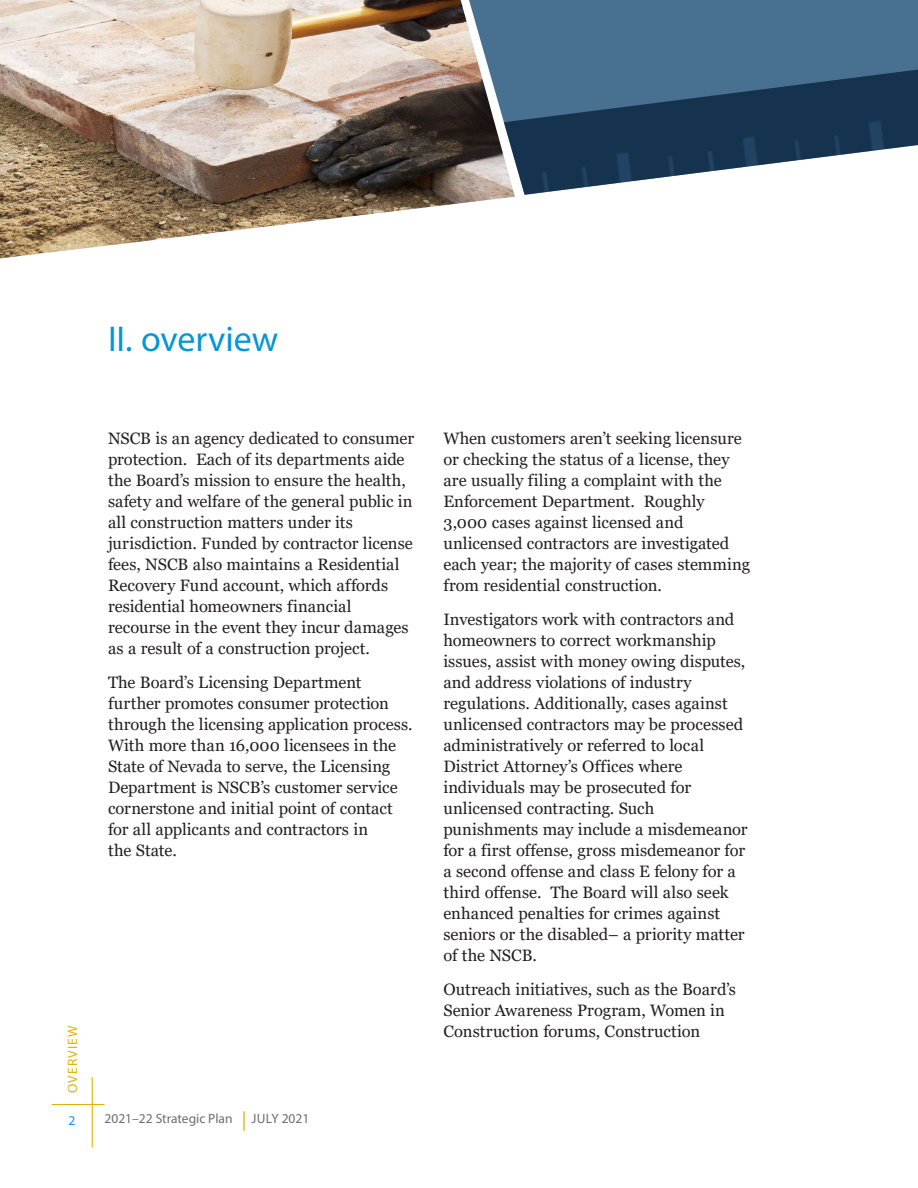
<style>
.page{position:relative;width:918px;height:1188px;background:#fff}
.page>*{position:absolute;margin:0;border:0;box-sizing:border-box;transform-origin:0 0}
.main_header{font:36px "Myriad Pro";color:#0696d7}
.body_text{font:16.5px/21px "Georgia";color:#231f20}
.t1{font:13.5px "Myriad Pro";color:#6c6d70}
.goal{font:13.5px "Myriad Pro";letter-spacing:.09em;color:#deb308}
.t2{font:13.5px "Myriad Pro";color:#0696d7}
.s1{font-size:19.5px;color:#deb308}
</style>
<div class="page">
<hr style="left:52px;top:1104px;width:53px;height:1px;background:#deb308">
<hr style="left:92px;top:1077px;width:1px;height:71px;background:#deb308">
<img style="left:0;top:0;width:515px;height:258px">
<svg style="left:469px;top:0;width:449px;height:195px;background:#51738e"></svg>
<img style="left:503px;top:68px;width:415px;height:127px">
<p class="main_header" style="left:108px;top:317px;width:172px">II. overview</p>
<p class="body_text" style="left:108px;top:429px;width:308px">NSCB is an agency dedicated to consumer protection. Each of its departments aide the Board’s mission to ensure the health, safety and welfare of the general public in all construction matters under its jurisdiction. Funded by contractor license fees, NSCB also maintains a Residential Recovery Fund account, which affords residential homeowners financial recourse in the event they incur damages as a result of a construction project.</p>
<p class="body_text" style="left:108px;top:673px;width:306px">The Board’s Licensing Department further promotes consumer protection through the licensing application process.<br>With more than 16,000 licensees in the State of Nevada to serve, the Licensing Department is NSCB’s customer service cornerstone and initial point of contact for all applicants and contractors in<br>the State.</p>
<p class="goal" style="left:64px;top:1093px;width:70px;rotate:-90deg">OVERVIEW</p>
<p class="t2" style="left:69px;top:1112px;width:8px">2</p>
<p class="t1" style="left:105px;top:1110px;width:206px">2021–22 Strategic Plan <span class="s1">|</span> JULY 2021</p>
<p class="body_text" style="left:443px;top:429px;width:308px">When customers aren’t seeking licensure or checking the status of a license, they are usually filing a complaint with the Enforcement Department. Roughly 3,000 cases against licensed and unlicensed contractors are investigated each year; the majority of cases stemming from residential construction.</p>
<p class="body_text" style="left:443px;top:610px;width:306px">Investigators work with contractors and homeowners to correct workmanship issues, assist with money owing disputes, and address violations of industry regulations. Additionally, cases against unlicensed contractors may be processed administratively or referred to local District Attorney’s Offices where individuals may be prosecuted for unlicensed contracting. Such punishments may include a misdemeanor for a first offense, gross misdemeanor for a second offense and class E felony for a third offense. The Board will also seek enhanced penalties for crimes against seniors or the disabled– a priority matter of the NSCB.</p>
<p class="body_text" style="left:443px;top:980px;width:294px">Outreach initiatives, such as the Board’s<br>Senior Awareness Program, Women in<br>Construction forums, Construction</p>
</div>
